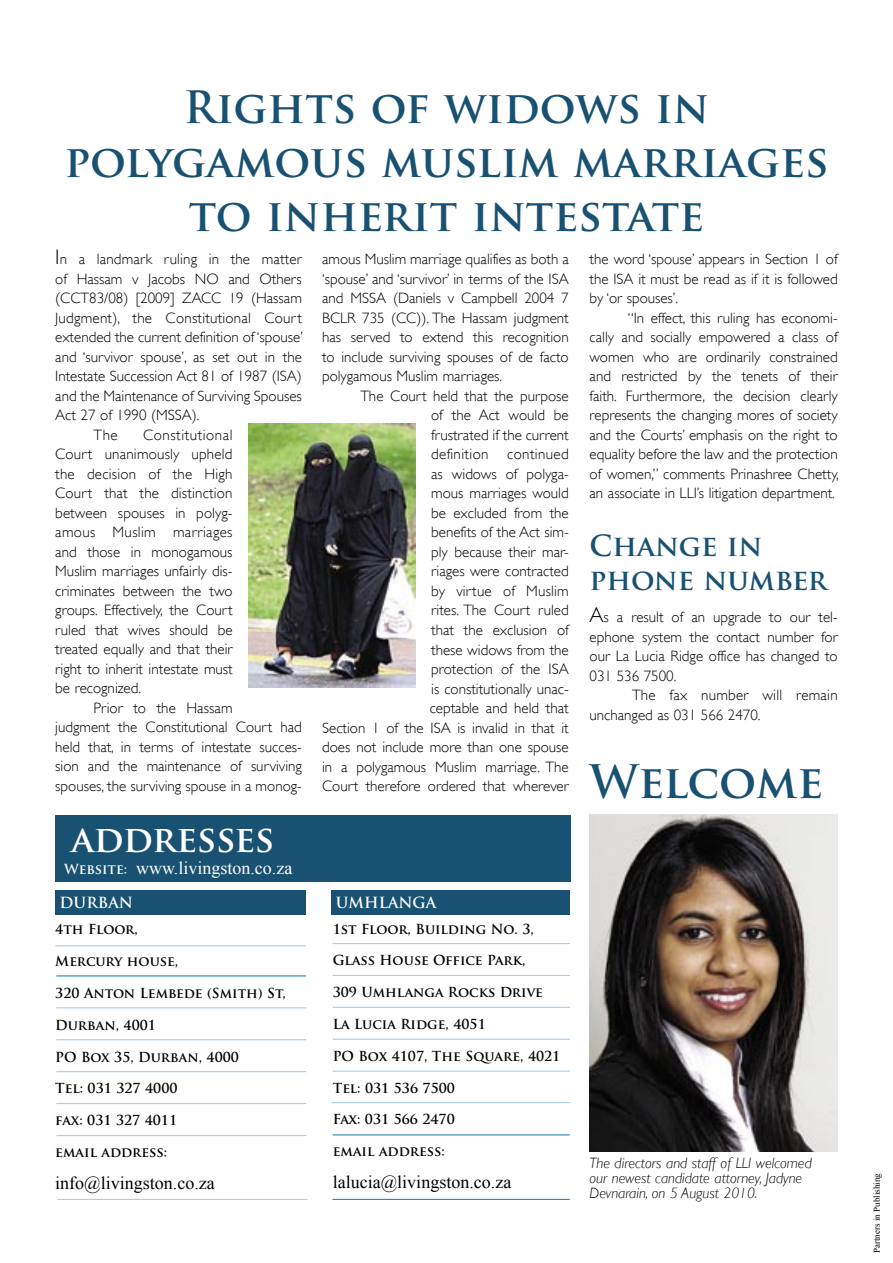
<style>
.page{position:relative;width:893px;height:1263px;background:#fff}
.page>*{position:absolute;margin:0;border:0;box-sizing:border-box;transform-origin:0 0}
.t1{font:700 45px "Trajan Pro";letter-spacing:-.005em;color:#195172}
.t2{font:700 43.5px/54px "Trajan Pro";color:#195172;text-align:center}
.text{font:700 36px "Trajan Pro";letter-spacing:-.01em;color:#fff}
.t3{font:700 28.5px "Trajan Pro";color:#195172}
.text-2{font:18px "Times New Roman";color:#000}
.text-3{font:18px "Times New Roman";color:#fff}
.text-4{font:300 15px/19.5px "Gill Sans";color:#000;text-align:justify}
.text-5{font:italic 300 15px "Gill Sans";color:#000}
.text-6{font:700 15px "Trajan Pro";color:#fff}
.text-7{font:700 13.5px "Trajan Pro";color:#000}
.t4{font:9px "Times New Roman";color:#000}
.s1{font-size:21px}
.s2{font-family:"Trajan Pro";font-weight:700;font-size:13.5px}
</style>
<div class="page">
<hr style="left:56px;top:975px;width:250px;height:1px;background:#2b85ba">
<hr style="left:56px;top:1007px;width:250px;height:1px;background:#a6cff2">
<hr style="left:56px;top:1039px;width:250px;height:1px;background:#a6cff2">
<hr style="left:56px;top:1071px;width:250px;height:1px;background:#a6cff2">
<hr style="left:56px;top:1103px;width:250px;height:1px;background:#a6cff2">
<hr style="left:55px;top:945px;width:251px;height:1px;background:#a6cff2">
<div style="left:55px;top:890px;width:251px;height:24px;background:#195172"></div>
<hr style="left:333px;top:943px;width:237px;height:1px;background:#a6cff2">
<hr style="left:333px;top:975px;width:237px;height:1px;background:#a6cff2">
<hr style="left:333px;top:1007px;width:237px;height:1px;background:#a6cff2">
<hr style="left:333px;top:1039px;width:237px;height:1px;background:#a6cff2">
<hr style="left:333px;top:1070px;width:237px;height:2px;background:#a6cff2">
<hr style="left:333px;top:1134px;width:237px;height:1px;background:#2b85ba">
<hr style="left:332px;top:1199px;width:238px;height:1px;background:#2b85ba">
<div style="left:332px;top:890px;width:238px;height:24px;background:#195172"></div>
<hr style="left:332px;top:1102px;width:238px;height:1px;background:#a6cff2">
<div style="left:55px;top:816px;width:516px;height:66px;background:#195172"></div>
<hr style="left:56px;top:1135px;width:250px;height:1px;background:#a6cff2">
<hr style="left:58px;top:1199px;width:249px;height:1px;background:#a6cff2">
<img style="left:590px;top:814px;width:248px;height:337px">
<img style="left:248px;top:424px;width:168px;height:263px">
<p class="t2" style="left:183px;top:81px;width:528px">Rights of widows in</p>
<p class="t2" style="left:64px;top:135px;width:766px">polygamous muslim marriages to inherit intestate</p>
<p class="text-4" style="left:55px;top:249px;width:249px"><span class="s1">I</span>n a landmark ruling in the matter of Hassam v Jacobs NO and Others (CCT83/08) [2009] ZACC 19 (Hassam Judgment), the Constitutional Court extended the current definition of ‘spouse’ and ‘survivor spouse’, as set out in the Intestate Succession Act 81 of 1987 (ISA) and the Maintenance of Surviving Spouses Act 27 of 1990 (MSSA).</p>
<p class="text-4" style="left:94px;top:425px;width:26px">The</p>
<p class="text-4" style="left:55px;top:425px;width:179px;text-indent:88px">Constitutional Court unanimously upheld the decision of the High Court that the distinction between spouses in polyg&shy;amous Muslim marriages and those in monogamous Muslim marriages unfairly dis&shy;criminates between the two groups. Effectively, the Court ruled that wives should be treated equally and that their right to inherit intestate must be recognized.</p>
<p class="text-4" style="left:55px;top:698px;width:248px;text-align:left;text-indent:38px">Prior to the Hassam<br>judgment the Constitutional Court had held that, in terms of intestate succes&shy;sion and the maintenance of surviving spouses, the surviving spouse in a monog-</p>
<p class="text" style="left:71px;top:816px;width:204px">addresses</p>
<p class="text-3" style="left:64px;top:858px;width:230px"><span class="s2">Website:</span> www.livingston.co.za</p>
<p class="text-6" style="left:60px;top:893px;width:75px">DURBAN</p>
<p class="text-7" style="left:55px;top:921px;width:84px">4th Floor,</p>
<p class="text-7" style="left:55px;top:953px;width:124px">Mercury house,</p>
<p class="text-7" style="left:55px;top:985px;width:232px">320 Anton Lembede (Smith) St,</p>
<p class="text-7" style="left:55px;top:1016px;width:102px">Durban, 4001</p>
<p class="text-7" style="left:55px;top:1048px;width:185px">PO Box 35, Durban, 4000</p>
<p class="text-7" style="left:55px;top:1080px;width:124px">Tel: 031 327 4000</p>
<p class="text-7" style="left:55px;top:1112px;width:123px">fax: 031 327 4011</p>
<p class="text-7" style="left:55px;top:1144px;width:113px">email address:</p>
<p class="text-2" style="left:55px;top:1172px;width:161px">info@livingston.co.za</p>
<p class="text-4" style="left:322px;top:250px;width:248px">amous Muslim marriage qualifies as both a ‘spouse’ and ‘survivor’ in terms of the ISA and MSSA (Daniels v Campbell 2004 7<br>BCLR 735 (CC)). The Hassam judgment has served to extend this recognition to include surviving spouses of de facto polygamous Muslim marriages.</p>
<p class="text-4" style="left:322px;top:386px;width:248px;text-align:right">The Court held that the purpose<br>of the Act would be<br>frustrated if the current<br>definition continued<br>as widows of polyga-<br>mous marriages would<br>be excluded from the<br>benefits of the Act sim-<br>ply because their mar-<br>riages were contracted<br>by virtue of Muslim<br>rites. The Court ruled<br>that the exclusion of<br>these widows from the<br>protection of the ISA<br>is constitutionally unac-<br>ceptable and held that<br>Section 1 of the ISA is invalid in that it does not include more than one spouse in a polygamous Muslim marriage. The<br>Court therefore ordered that wherever</p>
<p class="text-4" style="left:590px;top:249px;width:250px">the word ‘spouse’ appears in Section 1 of the ISA it must be read as if it is followed by ‘or spouses’.</p>
<p class="text-4" style="left:590px;top:308px;width:251px;text-indent:38px">“In effect, this ruling has economi&shy;cally and socially empowered a class of women who are ordinarily constrained and restricted by the tenets of their faith. Furthermore, the decision clearly represents the changing mores of society and the Courts’ emphasis on the right to equality before the law and the protection of women,” comments Prinashree Chetty, an associate in LLI’s litigation department.</p>
<p class="t3" style="left:590px;top:528px;width:174px">Change in</p>
<p class="t3" style="left:590px;top:562px;width:239px">phone number</p>
<p class="text-4" style="left:590px;top:607px;width:250px"><span class="s1">A</span>s a result of an upgrade to our tel&shy;ephone system the contact number for our La Lucia Ridge office has changed to 031 536 7500.</p>
<p class="text-4" style="left:590px;top:685px;width:250px;text-indent:43px">The fax number will remain unchanged as 031 566 2470.</p>
<p class="t1" style="left:590px;top:754px;width:235px">Welcome</p>
<p class="text-6" style="left:336px;top:893px;width:102px">UMHLANGA</p>
<p class="text-7" style="left:333px;top:920px;width:203px">1st Floor, Building No. 3,</p>
<p class="text-7" style="left:333px;top:952px;width:194px">Glass House Office Park,</p>
<p class="text-7" style="left:333px;top:984px;width:212px">309 Umhlanga Rocks Drive</p>
<p class="text-7" style="left:333px;top:1016px;width:155px">La Lucia Ridge, 4051</p>
<p class="text-7" style="left:333px;top:1047px;width:229px">PO Box 4107, The Square, 4021</p>
<p class="text-7" style="left:333px;top:1079px;width:124px">Tel: 031 536 7500</p>
<p class="text-7" style="left:333px;top:1111px;width:124px">Fax: 031 566 2470</p>
<p class="text-7" style="left:333px;top:1143px;width:113px">email address:</p>
<p class="text-2" style="left:333px;top:1171px;width:180px">lalucia@livingston.co.za</p>
<p class="text-5" style="left:590px;top:1155px;width:224px">The directors and staff of LLI welcomed</p>
<p class="text-5" style="left:590px;top:1170px;width:214px">our newest candidate attorney, Jadyne</p>
<p class="text-5" style="left:590px;top:1185px;width:169px">Devnarain, on 5 August 2010.</p>
<p class="t4" style="left:872px;top:1253px;width:81px;rotate:-90deg">Partners in Publishing</p>
</div>
